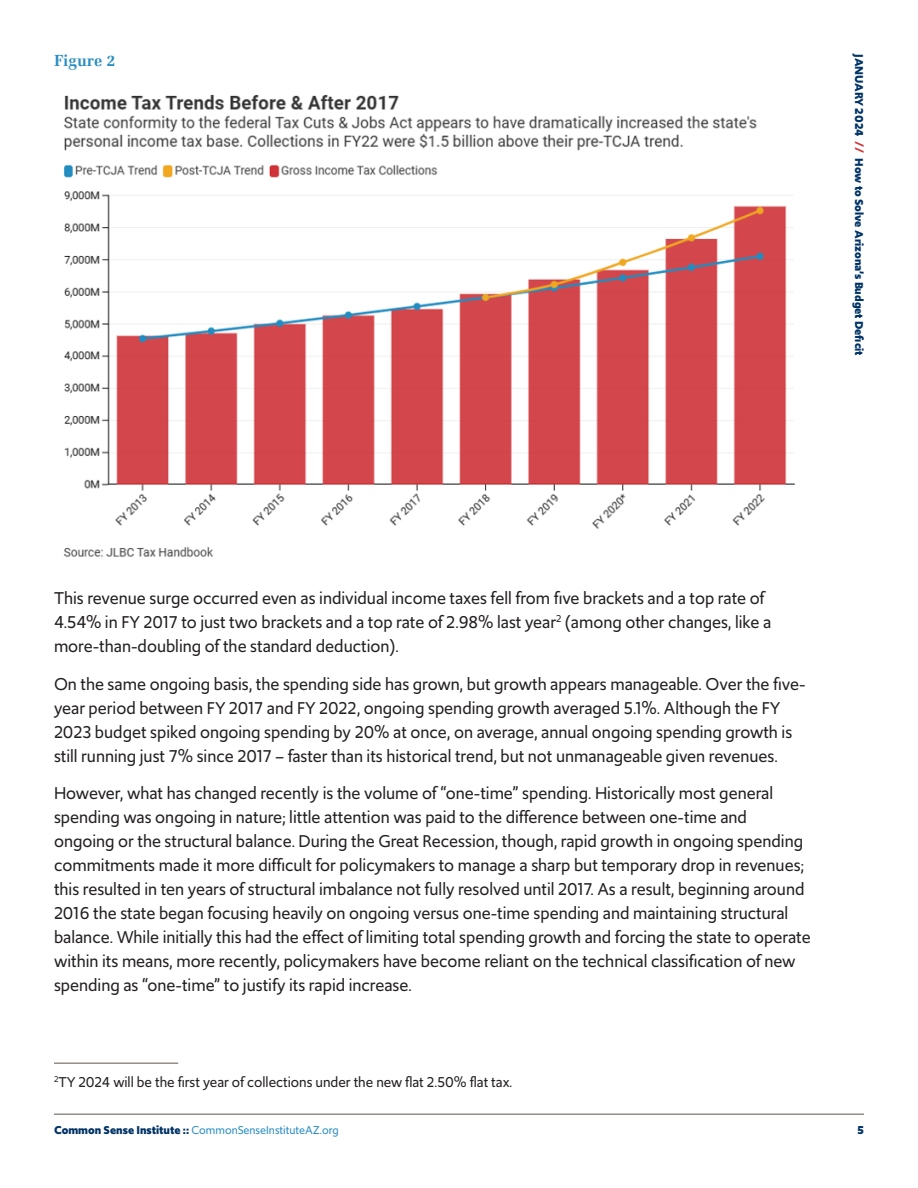
<style>
.page{position:relative;width:918px;height:1188px;background:#fff}
.page>*{position:absolute;margin:0;border:0;box-sizing:border-box;transform-origin:0 0}
.t1{font:18px/24px "Upgrade";color:#231f20}
.t2{font:700 16.5px "URW Latino W01";color:#298dc2}
.t3{font:15px "Upgrade";color:#231f20}
.t4{font:12px "Upgrade";color:#298dc2}
.t5{font:700 12px "Upgrade";color:#036}
.s1{color:#cf3137}
.s2{font-weight:700;color:#036}
</style>
<div class="page">
<hr style="left:54px;top:1113px;width:810px;height:2px;background:#948c87">
<hr style="left:54px;top:1062px;width:124px;height:2px;background:#948c87">
<img style="left:63px;top:95px;width:732px;height:462px">
<p class="t2" style="left:54px;top:51px;width:63px">Figure 2</p>
<p class="t5" style="left:867px;top:54px;width:303px;rotate:90deg">JANUARY 2024 <span class="s1">//</span> How to Solve Arizona’s Budget Deficit</p>
<p class="t1" style="left:54px;top:586px;width:719px">This revenue surge occurred even as individual income taxes fell from five brackets and a top rate of<br>4.54% in FY 2017 to just two brackets and a top rate of 2.98% last year<sup>2</sup> (among other changes, like a more-than-doubling of the standard deduction).</p>
<p class="t1" style="left:54px;top:672px;width:753px">On the same ongoing basis, the spending side has grown, but growth appears manageable. Over the five&shy;year period between FY 2017 and FY 2022, ongoing spending growth averaged 5.1%. Although the FY 2023 budget spiked ongoing spending by 20% at once, on average, annual ongoing spending growth is still running just 7% since 2017 – faster than its historical trend, but not unmanageable given revenues.</p>
<p class="t1" style="left:54px;top:781px;width:758px">However, what has changed recently is the volume of “one-time” spending. Historically most general spending was ongoing in nature; little attention was paid to the difference between one-time and ongoing or the structural balance. During the Great Recession, though, rapid growth in ongoing spending commitments made it more difficult for policymakers to manage a sharp but temporary drop in revenues; this resulted in ten years of structural imbalance not fully resolved until 2017. As a result, beginning around 2016 the state began focusing heavily on ongoing versus one-time spending and maintaining structural balance. While initially this had the effect of limiting total spending growth and forcing the state to operate within its means, more recently, policymakers have become reliant on the technical classification of new spending as “one-time” to justify its rapid increase.</p>
<p class="t3" style="left:54px;top:1072px;width:460px"><sup>2</sup>TY 2024 will be the first year of collections under the new flat 2.50% flat tax.</p>
<p class="t4" style="left:54px;top:1122px;width:286px"><span class="s2">Common Sense Institute ::</span> CommonSenseInstituteAZ.org</p>
<p class="t5" style="left:857px;top:1122px;width:8px">5</p>
</div>
